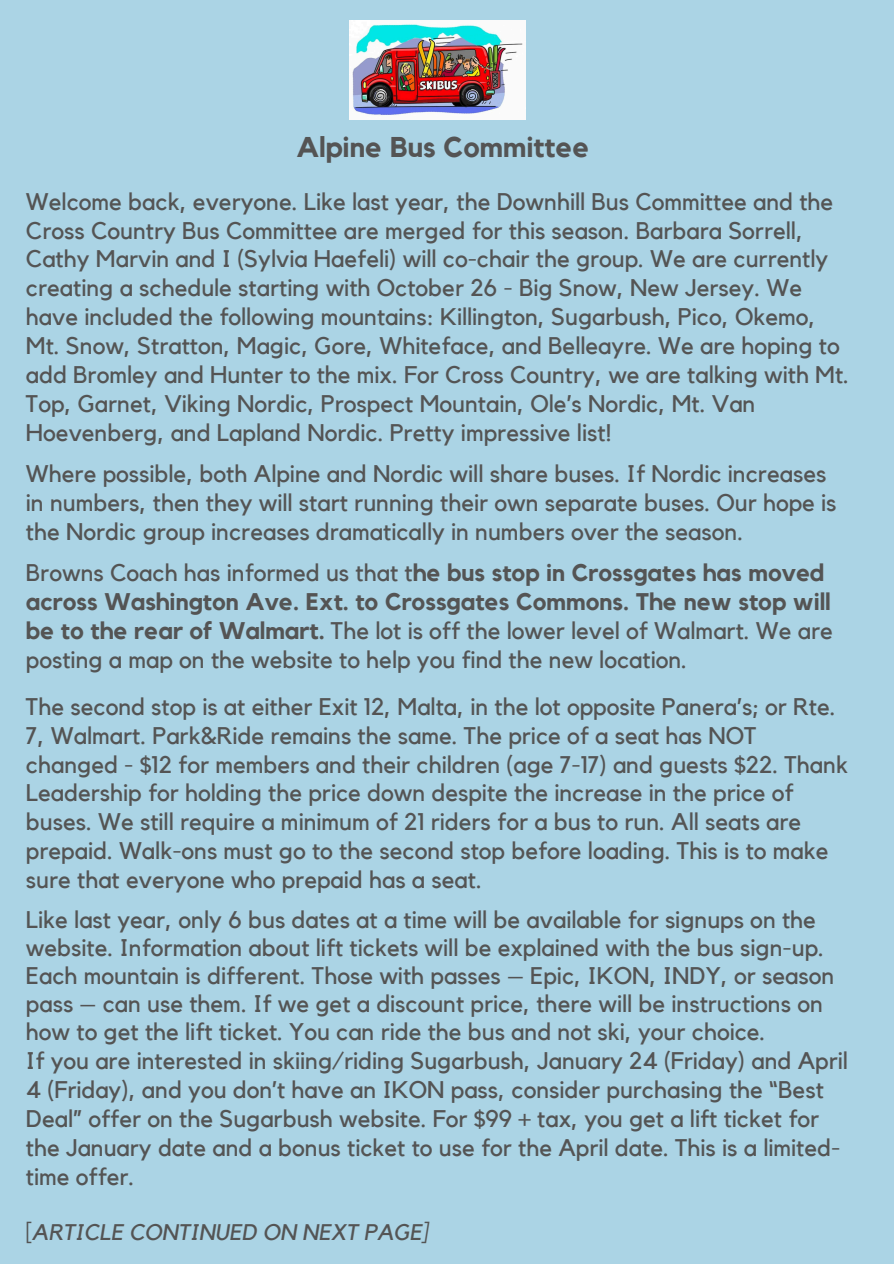
<style>
.page{position:relative;width:894px;height:1264px;background:#fff}
.page>*{position:absolute;margin:0;border:0;box-sizing:border-box;transform-origin:0 0}
.t1{font:700 28.5px "Kollektif";color:#545454}
.t2{font:24px/29px "Kollektif";color:#545454}
.t3{font:italic 22.5px "Kollektif";color:#545454}
.s1{font-weight:700}
.s2{font-style:normal}
</style>
<div class="page">
<div style="left:0;top:0;width:893px;height:1263px;background:#abd4e5"></div>
<img style="left:350px;top:20px;width:175px;height:99px">
<p class="t1" style="left:296px;top:134px;width:294px">Alpine Bus Committee</p>
<h1 class="t2" style="left:26px;top:188px;width:824px">Welcome back, everyone. Like last year, the Downhill Bus Committee and the Cross Country Bus Committee are merged for this season. Barbara Sorrell, Cathy Marvin and I (Sylvia Haefeli) will co-chair the group. We are currently creating a schedule starting with October 26 - Big Snow, New Jersey. We have included the following mountains: Killington, Sugarbush, Pico, Okemo, Mt. Snow, Stratton, Magic, Gore, Whiteface, and Belleayre. We are hoping to add Bromley and Hunter to the mix. For Cross Country, we are talking with Mt.<br>Top, Garnet, Viking Nordic, Prospect Mountain, Ole’s Nordic, Mt. Van Hoevenberg, and Lapland Nordic. Pretty impressive list!</h1>
<p class="t2" style="left:26px;top:460px;width:811px">Where possible, both Alpine and Nordic will share buses. If Nordic increases in numbers, then they will start running their own separate buses. Our hope is the Nordic group increases dramatically in numbers over the season.</p>
<p class="t2" style="left:26px;top:559px;width:808px">Browns Coach has informed us that t<span class="s1">he bus stop in Crossgates has moved across Washington Ave. Ext. to Crossgates Commons. The new stop will be to the rear of Walmart.</span> The lot is off the lower level of Walmart. We are posting a map on the website to help you find the new location.</p>
<p class="t2" style="left:26px;top:693px;width:823px">The second stop is at either Exit 12, Malta, in the lot opposite Panera’s; or Rte.<br>7, Walmart. Park&amp;Ride remains the same. The price of a seat has NOT changed - $12 for members and their children (age 7-17) and guests $22. Thank Leadership for holding the price down despite the increase in the price of buses. We still require a minimum of 21 riders for a bus to run. All seats are prepaid. Walk-ons must go to the second stop before loading. This is to make sure that everyone who prepaid has a seat.</p>
<p class="t2" style="left:26px;top:907px;width:809px;line-height:28px">Like last year, only 6 bus dates at a time will be available for signups on the website. Information about lift tickets will be explained with the bus sign-up.<br>Each mountain is different. Those with passes – Epic, IKON, INDY, or season pass – can use them. If we get a discount price, there will be instructions on how to get the lift ticket. You can ride the bus and not ski, your choice.</p>
<p class="t2" style="left:26px;top:1047px;width:823px">If you are interested in skiing/riding Sugarbush, January 24 (Friday) and April 4 (Friday), and you don’t have an IKON pass, consider purchasing the “Best Deal” offer on the Sugarbush website. For $99 + tax, you get a lift ticket for the January date and a bonus ticket to use for the April date. This is a limited&shy;time offer.</p>
<p class="t3" style="left:26px;top:1221px;width:403px"><span class="s2">[</span>ARTICLE CONTINUED ON NEXT PAGE]</p>
</div>
